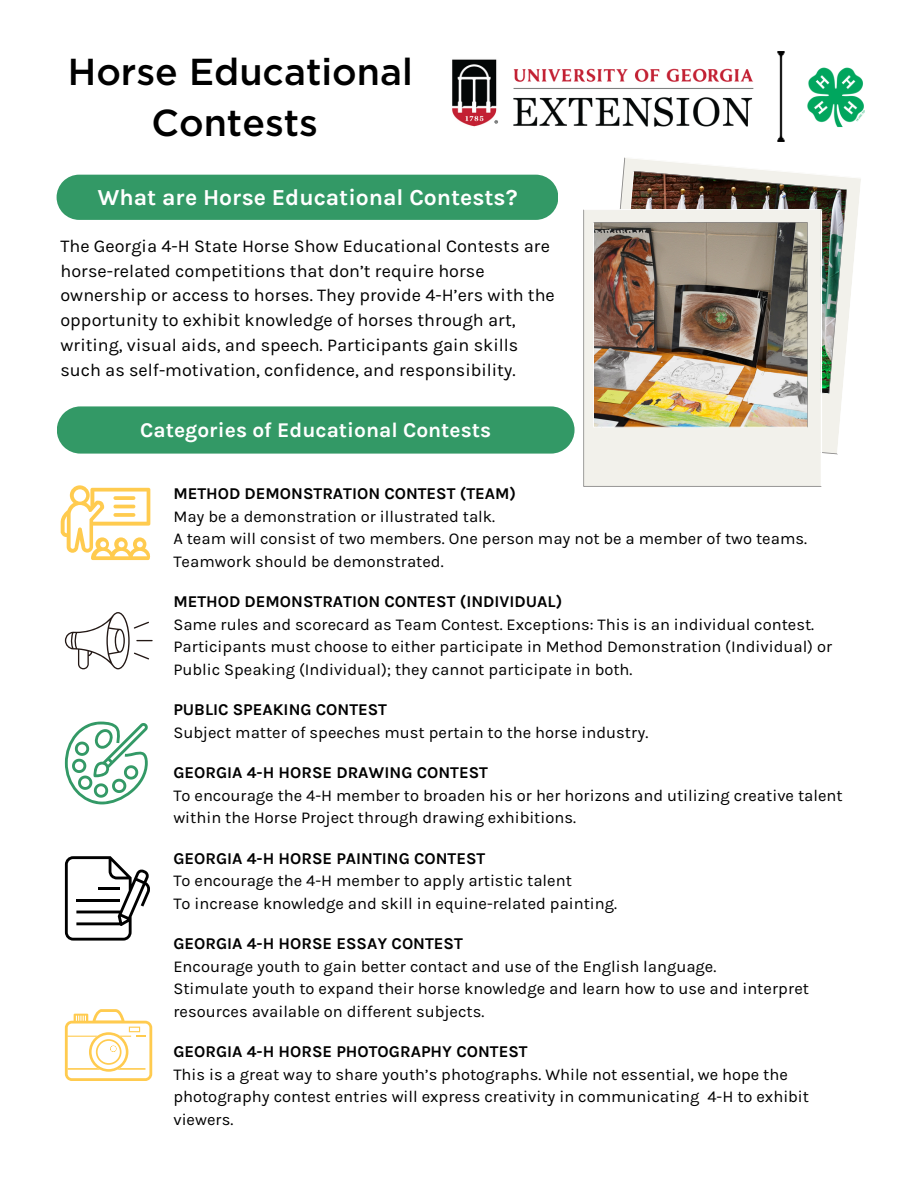
<style>
.page{position:relative;width:918px;height:1188px;background:#fff}
.page>*{position:absolute;margin:0;border:0;box-sizing:border-box;transform-origin:0 0}
.t1{font:500 37.5px/51.8px "Gotham";color:#000;text-align:center}
.t2{font:700 22.95px "Karla";color:#fff}
.t3{font:700 21px "Karla";color:#fff}
.t4{font:18px/24.8px "Karla";color:#000}
.t5{font:16.5px/22.5px "Karla";color:#000}
.t6{font:700 16.5px "Karla";color:#000}
</style>
<div class="page">
<img style="left:452px;top:51px;width:413px;height:90px">
<img style="left:583px;top:157px;width:278px;height:330px">
<div style="left:57px;top:175px;width:501px;height:45px;background:#396"></div>
<div style="left:57px;top:406px;width:517px;height:48px;background:#396"></div>
<svg style="left:65px;top:612px;width:88px;height:57px"></svg>
<svg style="left:65px;top:722px;width:83px;height:82px"></svg>
<svg style="left:65px;top:856px;width:85px;height:85px"></svg>
<hr style="left:98px;top:887px;width:22px;height:3px;background:#000">
<hr style="left:76px;top:899px;width:44px;height:3px;background:#000">
<svg style="left:65px;top:1009px;width:87px;height:72px"></svg>
<svg style="left:61px;top:485px;width:90px;height:75px"></svg>
<svg style="left:113px;top:496px;width:22px;height:4px"></svg>
<hr style="left:113px;top:505px;width:22px;height:3px;background:#ffcb4f;border-radius:2px">
<svg style="left:113px;top:513px;width:22px;height:4px"></svg>
<h1 class="t1" style="left:68px;top:47px;width:346px">Horse Educational<br>Contests</h1>
<h2 class="t2" style="left:97px;top:184px;width:422px">What are Horse Educational Contests?</h2>
<p class="t4" style="left:60px;top:234px;width:496px">The Georgia 4-H State Horse Show Educational Contests are horse-related competitions that don’t require horse ownership or access to horses. They provide 4-H’ers with the opportunity to exhibit knowledge of horses through art, writing, visual aids, and speech. Participants gain skills such as self-motivation, confidence, and responsibility.</p>
<p class="t3" style="left:140px;top:418px;width:352px">Categories of Educational Contests</p>
<p class="t6" style="left:173px;top:484px;width:344px">METHOD DEMONSTRATION CONTEST (TEAM)</p>
<h2 class="t5" style="left:173px;top:505px;width:323px">May be a demonstration or illustrated talk.</h2>
<p class="t5" style="left:173px;top:528px;width:635px">A team will consist of two members. One person may not be a member of two teams.<br>Teamwork should be demonstrated.</p>
<p class="t6" style="left:173px;top:592px;width:390px">METHOD DEMONSTRATION CONTEST (INDIVIDUAL)</p>
<p class="t5" style="left:173px;top:613px;width:661px">Same rules and scorecard as Team Contest. Exceptions: This is an individual contest.<br>Participants must choose to either participate in Method Demonstration (Individual) or<br>Public Speaking (Individual); they cannot participate in both.</p>
<p class="t6" style="left:173px;top:700px;width:215px">PUBLIC SPEAKING CONTEST</p>
<p class="t5" style="left:173px;top:721px;width:476px">Subject matter of speeches must pertain to the horse industry.</p>
<p class="t6" style="left:173px;top:763px;width:316px">GEORGIA 4-H HORSE DRAWING CONTEST</p>
<p class="t5" style="left:173px;top:784px;width:671px">To encourage the 4-H member to broaden his or her horizons and utilizing creative talent within the Horse Project through drawing exhibitions.</p>
<p class="t6" style="left:173px;top:849px;width:313px">GEORGIA 4-H HORSE PAINTING CONTEST</p>
<p class="t5" style="left:173px;top:870px;width:400px">To encourage the 4-H member to apply artistic talent</p>
<p class="t5" style="left:173px;top:892px;width:445px">To increase knowledge and skill in equine-related painting.</p>
<p class="t6" style="left:173px;top:934px;width:291px">GEORGIA 4-H HORSE ESSAY CONTEST</p>
<p class="t5" style="left:173px;top:955px;width:545px">Encourage youth to gain better contact and use of the English language.</p>
<p class="t5" style="left:173px;top:978px;width:637px">Stimulate youth to expand their horse knowledge and learn how to use and interpret resources available on different subjects.</p>
<p class="t6" style="left:173px;top:1042px;width:356px">GEORGIA 4-H HORSE PHOTOGRAPHY CONTEST</p>
<p class="t5" style="left:173px;top:1063px;width:637px">This is a great way to share youth’s photographs. While not essential, we hope the photography contest entries will express creativity in communicating 4-H to exhibit viewers.</p>
</div>
